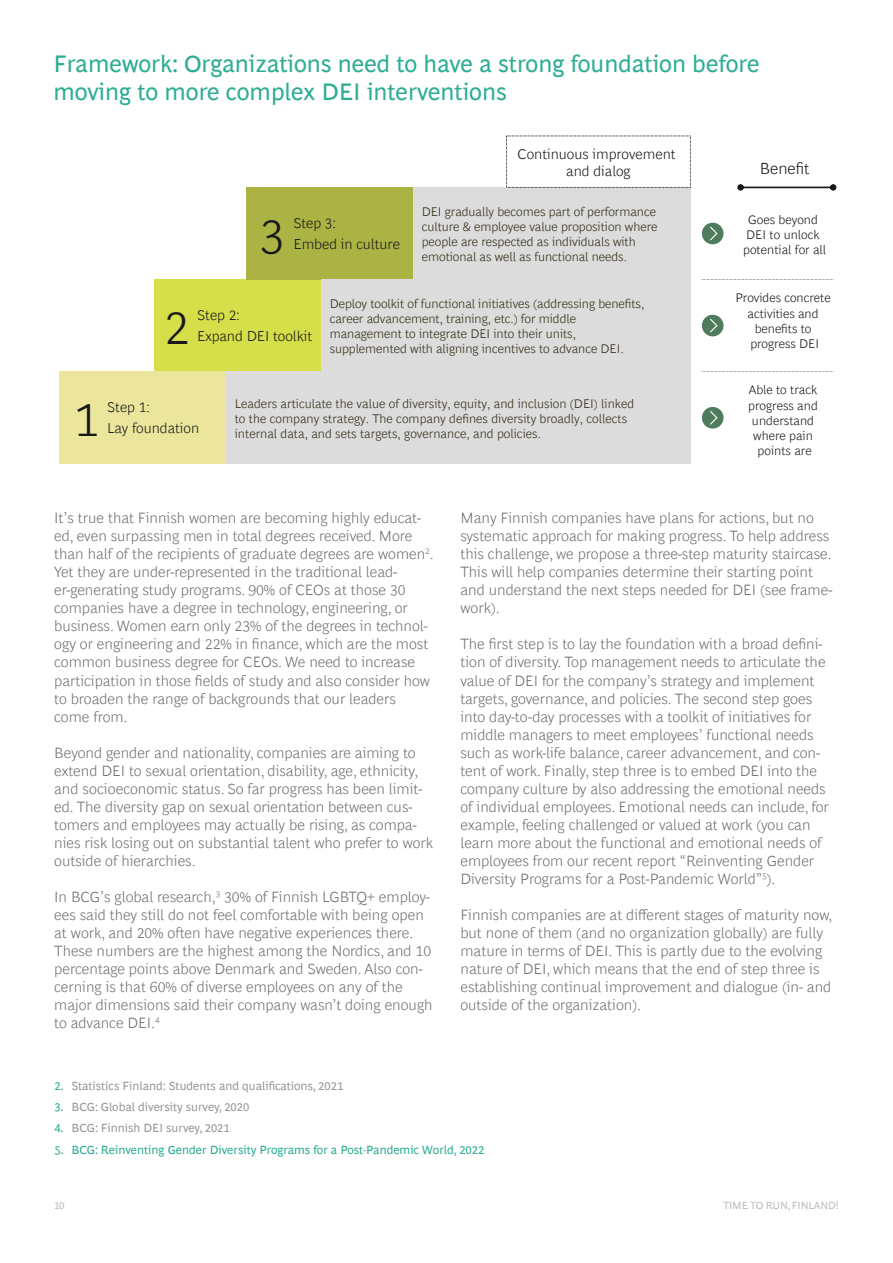
<style>
.page{position:relative;width:893px;height:1263px;background:#fff}
.page>*{position:absolute;margin:0;border:0;box-sizing:border-box;transform-origin:0 0}
.t1{font:300 48.6px "Henderson BCG Sans";color:#181818}
.Exhibit_Sidebar_-_Ti{font:24px/28.8px "Henderson BCG Sans";color:#2dae94}
.t2{font:300 16.2px "Henderson BCG Sans";color:#181716}
.Body_Copy{font:300 15px/18px "Henderson BCG Sans";color:#707070}
.t3{font:300 14.4px/20.7px "Henderson BCG Sans";color:#181818}
.t4{font:300 14.4px/17.2px "Henderson BCG Sans";color:#181716;text-align:center}
.t5{font:300 12.6px/15.1px "Henderson BCG Sans";letter-spacing:-.005em;color:#2f2912}
.t6{font:300 12.6px/15.1px "Henderson BCG Sans";color:#181716;text-align:center}
.t7{font:12px "Henderson BCG Sans";color:#989999}
.t8{font:12px "Henderson BCG Sans";color:#2dae94}
.t9{font:10.5px "Henderson BCG Sans";letter-spacing:-.02em;color:#c0bebe}
.s1{color:#2dae94}
</style>
<div class="page">
<div style="left:154px;top:280px;width:167px;height:92px;background:#d6de49"></div>
<div style="left:246px;top:187px;width:167px;height:93px;background:#abb345"></div>
<div style="left:413px;top:187px;width:277px;height:93px;background:#dcdcdc"></div>
<div style="left:321px;top:280px;width:369px;height:92px;background:#dcdcdc"></div>
<div style="left:226px;top:372px;width:464px;height:92px;background:#dcdcdc"></div>
<div style="left:59px;top:372px;width:167px;height:92px;background:#ebe69c"></div>
<div style="left:702px;top:223px;width:21px;height:21px;background:#4e7c5d;border-radius:50%"></div>
<svg style="left:710px;top:226px;width:8px;height:14px"></svg>
<div style="left:702px;top:315px;width:21px;height:21px;background:#4e7c5d;border-radius:50%"></div>
<svg style="left:710px;top:319px;width:8px;height:14px"></svg>
<div style="left:702px;top:407px;width:21px;height:22px;background:#4e7c5d;border-radius:50%"></div>
<svg style="left:710px;top:411px;width:8px;height:14px"></svg>
<svg style="left:737px;top:184px;width:99px;height:7px"></svg>
<svg style="left:702px;top:279px;width:131px;height:1px"></svg>
<svg style="left:702px;top:371px;width:131px;height:1px"></svg>
<p class="Exhibit_Sidebar_-_Ti" style="left:53px;top:47px;width:708px">Framework: Organizations need to have a strong foundation before moving to more complex DEI interventions</p>
<p class="t1" style="left:259px;top:200px;width:27px">3</p>
<p class="t3" style="left:293px;top:211px;width:108px">Step 3:<br>Embed in culture</p>
<p class="t4" style="left:517px;top:144px;width:160px">Continuous improvement and dialog</p>
<p class="t5" style="left:422px;top:203px;width:237px">DEI gradually becomes part of performance culture &amp; employee value proposition where people are respected as individuals with emotional as well as functional needs.</p>
<p class="t1" style="left:164px;top:292px;width:27px">2</p>
<p class="t3" style="left:197px;top:303px;width:117px">Step 2:<br>Expand DEI toolkit</p>
<p class="t5" style="left:330px;top:295px;width:316px">Deploy toolkit of functional initiatives (addressing benefits, career advancement, training, etc.) for middle management to integrate DEI into their units, supplemented with aligning incentives to advance DEI.</p>
<p class="t1" style="left:74px;top:384px;width:27px">1</p>
<p class="t3" style="left:107px;top:396px;width:94px">Step 1:<br>Lay foundation</p>
<p class="t5" style="left:235px;top:395px;width:401px">Leaders articulate the value of diversity, equity, and inclusion (DEI) linked to the company strategy. The company defines diversity broadly, collects internal data, and sets targets, governance, and policies.</p>
<p class="t2" style="left:760px;top:157px;width:51px">Benefit</p>
<p class="t6" style="left:743px;top:211px;width:85px">Goes beyond<br>DEI to unlock potential for all</p>
<p class="t6" style="left:735px;top:289px;width:97px">Provides concrete activities and benefits to progress DEI</p>
<p class="t6" style="left:748px;top:381px;width:71px">Able to track progress and understand where pain points are</p>
<p class="Body_Copy" style="left:54px;top:508px;width:381px">It’s true that Finnish women are becoming highly educat&shy;ed, even surpassing men in total degrees received. More than half of the recipients of graduate degrees are women<sup>2</sup>.<br>Yet they are under-represented in the traditional lead&shy;er-generating study programs. 90% of CEOs at those 30 companies have a degree in technology, engineering, or business. Women earn only 23% of the degrees in technol&shy;ogy or engineering and 22% in finance, which are the most common business degree for CEOs. We need to increase participation in those fields of study and also consider how to broaden the range of backgrounds that our leaders come from.</p>
<p class="Body_Copy" style="left:54px;top:742px;width:381px">Beyond gender and nationality, companies are aiming to extend DEI to sexual orientation, disability, age, ethnicity, and socioeconomic status. So far progress has been limit&shy;ed. The diversity gap on sexual orientation between cus&shy;tomers and employees may actually be rising, as compa&shy;nies risk losing out on substantial talent who prefer to work outside of hierarchies.</p>
<p class="Body_Copy" style="left:54px;top:887px;width:380px">In BCG’s global research,<sup>3</sup> 30% of Finnish LGBTQ+ employ&shy;ees said they still do not feel comfortable with being open at work, and 20% often have negative experiences there.<br>These numbers are the highest among the Nordics, and 10 percentage points above Denmark and Sweden. Also con&shy;cerning is that 60% of diverse employees on any of the major dimensions said their company wasn’t doing enough to advance DEI.<sup>4</sup></p>
<p class="Body_Copy" style="left:460px;top:508px;width:373px">Many Finnish companies have plans for actions, but no systematic approach for making progress. To help address this challenge, we propose a three-step maturity staircase.<br>This will help companies determine their starting point and understand the next steps needed for DEI (see frame&shy;work).</p>
<p class="Body_Copy" style="left:460px;top:634px;width:370px">The first step is to lay the foundation with a broad defini&shy;tion of diversity. Top management needs to articulate the value of DEI for the company’s strategy and implement targets, governance, and policies. The second step goes into day-to-day processes with a toolkit of initiatives for middle managers to meet employees’ functional needs such as work-life balance, career advancement, and con&shy;tent of work. Finally, step three is to embed DEI into the company culture by also addressing the emotional needs of individual employees. Emotional needs can include, for example, feeling challenged or valued at work (you can learn more about the functional and emotional needs of employees from our recent report “Reinventing Gender Diversity Programs for a Post-Pandemic World”<sup>5</sup>).</p>
<p class="Body_Copy" style="left:460px;top:905px;width:373px">Finnish companies are at different stages of maturity now, but none of them (and no organization globally) are fully mature in terms of DEI. This is partly due to the evolving nature of DEI, which means that the end of step three is establishing continual improvement and dialogue (in- and outside of the organization).</p>
<p class="t7" style="left:54px;top:1077px;width:290px"><span class="s1">2.</span> Statistics Finland: Students and qualifications, 2021</p>
<p class="t7" style="left:54px;top:1098px;width:196px"><span class="s1">3.</span> BCG: Global diversity survey, 2020</p>
<p class="t7" style="left:54px;top:1119px;width:177px"><span class="s1">4.</span> BCG: Finnish DEI survey, 2021</p>
<p class="t8" style="left:54px;top:1141px;width:431px">5. BCG: Reinventing Gender Diversity Programs for a Post-Pandemic World, 2022</p>
<p class="t9" style="left:54px;top:1198px;width:12px">10</p>
<p class="t9" style="left:723px;top:1198px;width:117px">TIME TO RUN, FINLAND!</p>
</div>
